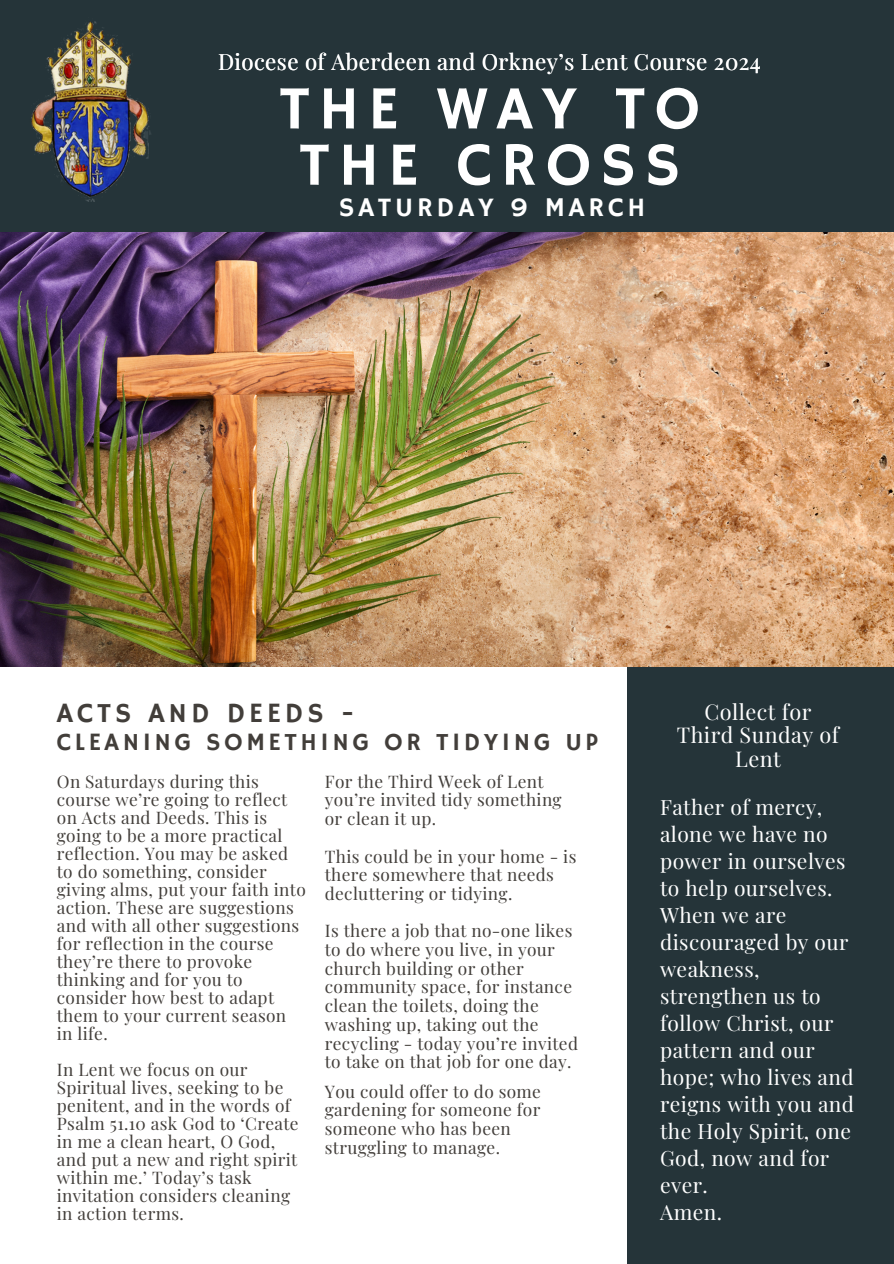
<style>
.page{position:relative;width:894px;height:1264px;background:#fff}
.page>*{position:absolute;margin:0;border:0;box-sizing:border-box;transform-origin:0 0}
.t1{font:61.5px/56.2px "Hammersmith One";letter-spacing:.14em;color:#fff;text-align:center}
.t2{font:27.9px "Hammersmith One";letter-spacing:.14em;color:#423e3a}
.t3{font:27px "Hammersmith One";letter-spacing:.14em;color:#fff}
.t4{font:24.9px "Hammersmith One";letter-spacing:.14em;color:#423e3a}
.t5{font:22.2px "Playfair Display";letter-spacing:.02em;color:#fff}
.t6{font:21.6px/23.7px "Playfair Display";letter-spacing:.02em;color:#fff;text-align:center}
.t7{font:21px/27px "Playfair Display";letter-spacing:.02em;color:#fff}
.t8{font:17.25px/18px "Playfair Display";letter-spacing:.02em;color:#423e3a}
</style>
<div class="page">
<div style="left:627px;top:634px;width:266px;height:629px;background:#253439"></div>
<img style="left:0;top:232px;width:893px;height:434px">
<div style="left:0;top:0;width:893px;height:232px;background:#253439"></div>
<img style="left:31px;top:21px;width:120px;height:180px">
<p class="t5" style="left:218px;top:46px;width:544px">Diocese of Aberdeen and Orkney’s Lent Course 2024</p>
<h1 class="t1" style="left:279px;top:83px;width:422px">THE WAY TO<br>THE CROSS</h1>
<h1 class="t3" style="left:339px;top:192px;width:308px">SATURDAY 9 MARCH</h1>
<h2 class="t2" style="left:57px;top:697px;width:299px">ACTS AND DEEDS -</h2>
<h2 class="t4" style="left:57px;top:728px;width:542px">CLEANING SOMETHING OR TIDYING UP</h2>
<h2 class="t8" style="left:325px;top:771px;width:238px;line-height:18.8px">For the Third Week of Lent you’re invited tidy something or clean it up.</h2>
<h1 class="t8" style="left:325px;top:846px;width:253px;line-height:18.8px">This could be in your home - is there somewhere that needs decluttering or tidying.</h1>
<p class="t8" style="left:325px;top:920px;width:254px;line-height:18.8px">Is there a job that no-one likes to do where you live, in your church building or other community space, for instance clean the toilets, doing the washing up, taking out the recycling - today you’re invited to take on that job for one day.</p>
<p class="t8" style="left:325px;top:1080px;width:218px;line-height:18.8px">You could offer to do some gardening for someone for someone who has been struggling to manage.</p>
<p class="t8" style="left:57px;top:772px;width:250px">On Saturdays during this course we’re going to reflect on Acts and Deeds. This is going to be a more practical reflection. You may be asked to do something, consider giving alms, put your faith into action. These are suggestions and with all other suggestions for reflection in the course they’re there to provoke thinking and for you to consider how best to adapt them to your current season in life.</p>
<p class="t8" style="left:57px;top:1060px;width:243px">In Lent we focus on our<br>Spiritual lives, seeking to be penitent, and in the words of<br>Psalm 51.10 ask God to ‘Create in me a clean heart, O God, and put a new and right spirit within me.’ Today’s task invitation considers cleaning in action terms.</p>
<p class="t6" style="left:676px;top:699px;width:164px">Collect for<br>Third Sunday of<br>Lent</p>
<h2 class="t7" style="left:660px;top:792px;width:195px">Father of mercy, alone we have no power in ourselves to help ourselves.<br>When we are discouraged by our weakness, strengthen us to follow Christ, our pattern and our hope; who lives and reigns with you and the Holy Spirit, one<br>God, now and for ever.<br>Amen.</h2>
</div>
